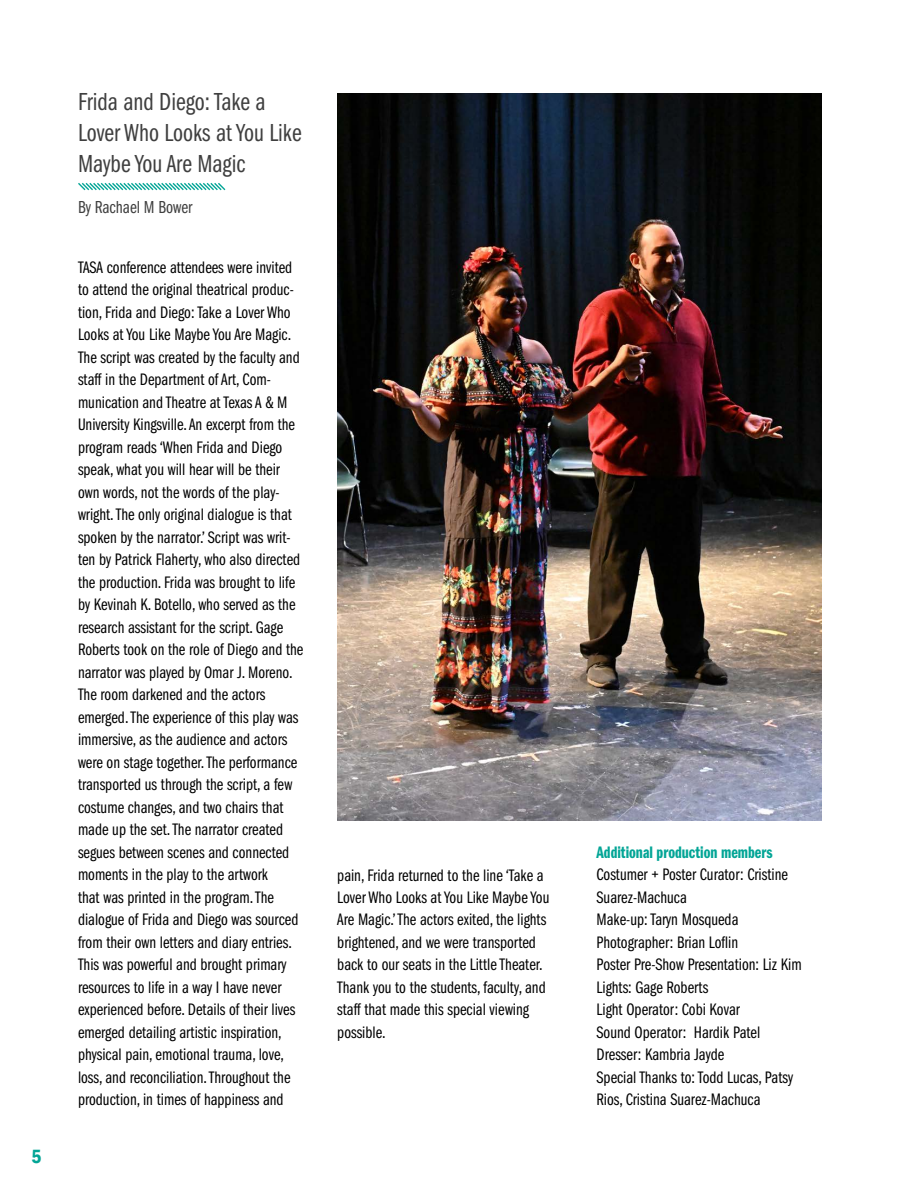
<style>
.page{position:relative;width:900px;height:1200px;background:#fff}
.page>*{position:absolute;margin:0;border:0;box-sizing:border-box;transform-origin:0 0}
.t1{font:25.5px/30.6px "Franklin Gothic LT Pro Bk Cm";color:#3f3f3f}
.t2{font:600 condensed 19.8px "Franklin Gothic";color:#03a596}
.t3{font:18px "Franklin Gothic LT Pro Bk Cm";color:#3f3f3f}
.t4{font:17.25px/22.5px "Franklin Gothic LT Pro Bk Cm";color:#000}
.t5{font:17.25px "Franklin Gothic LT Pro Dm Cm";color:#03a596}
</style>
<div class="page">
<svg style="left:78px;top:182px;width:148px;height:9px"></svg>
<img style="left:337px;top:93px;width:485px;height:728px">
<p class="t2" style="left:31px;top:1143px;width:12px">5</p>
<h1 class="t1" style="left:78px;top:87px;width:225px">Frida and Diego: Take a<br>Lover Who Looks at You Like<br>Maybe You Are Magic</h1>
<p class="t3" style="left:78px;top:197px;width:116px">By Rachael M Bower</p>
<p class="t4" style="left:78px;top:256px;width:227px">TASA conference attendees were invited to attend the original theatrical produc&shy;tion, Frida and Diego: Take a Lover Who Looks at You Like Maybe You Are Magic.<br>The script was created by the faculty and staff in the Department of Art, Com&shy;munication and Theatre at Texas A &amp; M University Kingsville. An excerpt from the program reads ‘When Frida and Diego speak, what you will hear will be their own words, not the words of the play&shy;wright. The only original dialogue is that spoken by the narrator.’ Script was writ&shy;ten by Patrick Flaherty, who also directed the production. Frida was brought to life by Kevinah K. Botello, who served as the research assistant for the script. Gage Roberts took on the role of Diego and the narrator was played by Omar J. Moreno.<br>The room darkened and the actors emerged. The experience of this play was immersive, as the audience and actors were on stage together. The performance transported us through the script, a few costume changes, and two chairs that made up the set. The narrator created segues between scenes and connected moments in the play to the artwork<br>that was printed in the program. The dialogue of Frida and Diego was sourced from their own letters and diary entries.<br>This was powerful and brought primary resources to life in a way I have never experienced before. Details of their lives emerged detailing artistic inspiration, physical pain, emotional trauma, love, loss, and reconciliation. Throughout the production, in times of happiness and</p>
<p class="t4" style="left:337px;top:864px;width:214px">pain, Frida returned to the line ‘Take a Lover Who Looks at You Like Maybe You Are Magic.’ The actors exited, the lights brightened, and we were transported back to our seats in the Little Theater.<br>Thank you to the students, faculty, and staff that made this special viewing possible.</p>
<p class="t5" style="left:597px;top:843px;width:178px">Additional production members</p>
<p class="t4" style="left:597px;top:864px;width:207px">Costumer + Poster Curator: Cristine<br>Suarez-Machuca<br>Make-up: Taryn Mosqueda<br>Photographer: Brian Loflin<br>Poster Pre-Show Presentation: Liz Kim<br>Lights: Gage Roberts<br>Light Operator: Cobi Kovar<br>Sound Operator: Hardik Patel<br>Dresser: Kambria Jayde<br>Special Thanks to: Todd Lucas, Patsy<br>Rios, Cristina Suarez-Machuca</p>
</div>
